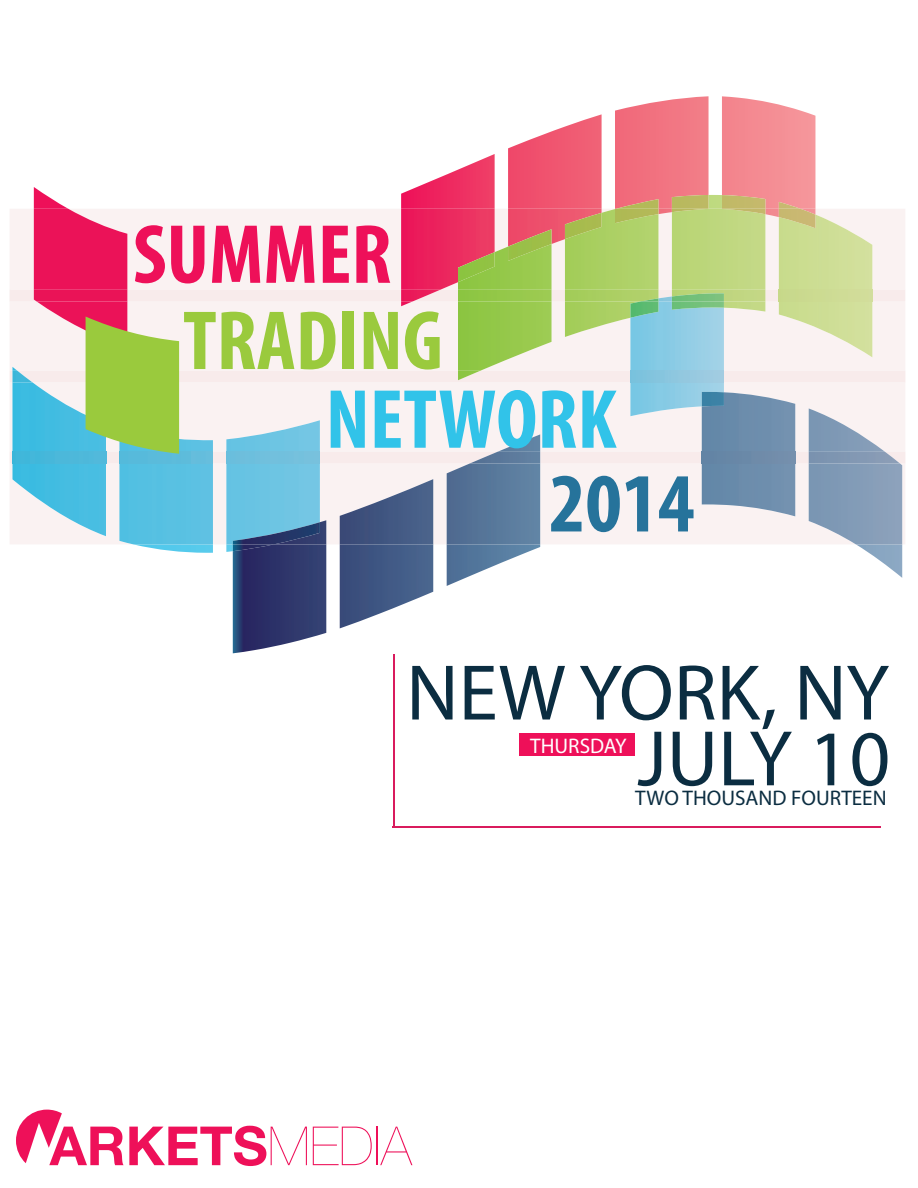
<style>
.page{position:relative;width:918px;height:1188px;background:#fff}
.page>*{position:absolute;margin:0;border:0;box-sizing:border-box;transform-origin:0 0}
.t1{font:700 condensed 84.75px "Myriad Pro";color:#9aca3d}
.t2{font:700 condensed 84.75px "Myriad Pro";color:#31c3e9}
.t3{font:700 condensed 84.75px "Myriad Pro";color:#ee1059}
.t4{font:700 condensed 84.75px "Myriad Pro";color:#26739b}
.t5{font:79.5px "Fjalla One";color:#0b2d41}
.t6{font:200 21.15px "Avant Garde LT";color:#0b2d41}
.t7{font:200 21.15px "Avant Garde LT";color:#fff}
</style>
<div class="page">
<svg style="left:16px;top:1110px;width:291px;height:56px"></svg>
<svg style="left:313px;top:1127px;width:59px;height:38px"></svg>
<hr style="left:377px;top:1127px;width:1px;height:38px;background:#ee1059">
<svg style="left:380px;top:1127px;width:32px;height:38px"></svg>
<div style="left:519px;top:733px;width:116px;height:23px;background:#ee1059"></div>
<hr style="left:393px;top:654px;width:1px;height:172px;background:#d91b5d">
<hr style="left:392px;top:826px;width:489px;height:1px;background:#d91b5d">
<div style="left:10px;top:463px;width:895px;height:81px;background:#faf2f2"></div>
<img style="left:615px;top:96px;width:94px;height:91px">
<img style="left:722px;top:96px;width:93px;height:91px">
<img style="left:508px;top:114px;width:94px;height:73px">
<img style="left:417px;top:154px;width:78px;height:33px">
<img style="left:12px;top:463px;width:94px;height:73px">
<svg style="left:226px;top:544px;width:7px;height:8px"></svg>
<img style="left:226px;top:463px;width:94px;height:81px">
<img style="left:134px;top:544px;width:79px;height:9px">
<img style="left:119px;top:463px;width:94px;height:81px">
<img style="left:447px;top:463px;width:93px;height:123px">
<img style="left:340px;top:479px;width:93px;height:149px">
<img style="left:233px;top:544px;width:93px;height:109px">
<img style="left:274px;top:520px;width:52px;height:24px">
<img style="left:233px;top:544px;width:41px;height:7px">
<img style="left:233px;top:522px;width:87px;height:22px">
<img style="left:702px;top:463px;width:93px;height:53px">
<img style="left:856px;top:544px;width:46px;height:34px">
<img style="left:809px;top:463px;width:93px;height:81px">
<svg style="left:10px;top:187px;width:895px;height:276px"></svg>
<h1 class="t3" style="left:133px;top:202px;width:260px">SUMMER</h1>
<h1 class="t1" style="left:183px;top:288px;width:262px">TRADING</h1>
<h1 class="t2" style="left:326px;top:367px;width:292px">NETWORK</h1>
<h1 class="t4" style="left:549px;top:450px;width:147px">2014</h1>
<h2 class="t5" style="left:406px;top:644px;width:484px">NEW YORK, NY</h2>
<p class="t7" style="left:530px;top:733px;width:98px">THURSDAY</p>
<h2 class="t5" style="left:637px;top:710px;width:254px">JULY 10</h2>
<p class="t6" style="left:635px;top:785px;width:253px">TWO THOUSAND FOURTEEN</p>
</div>
